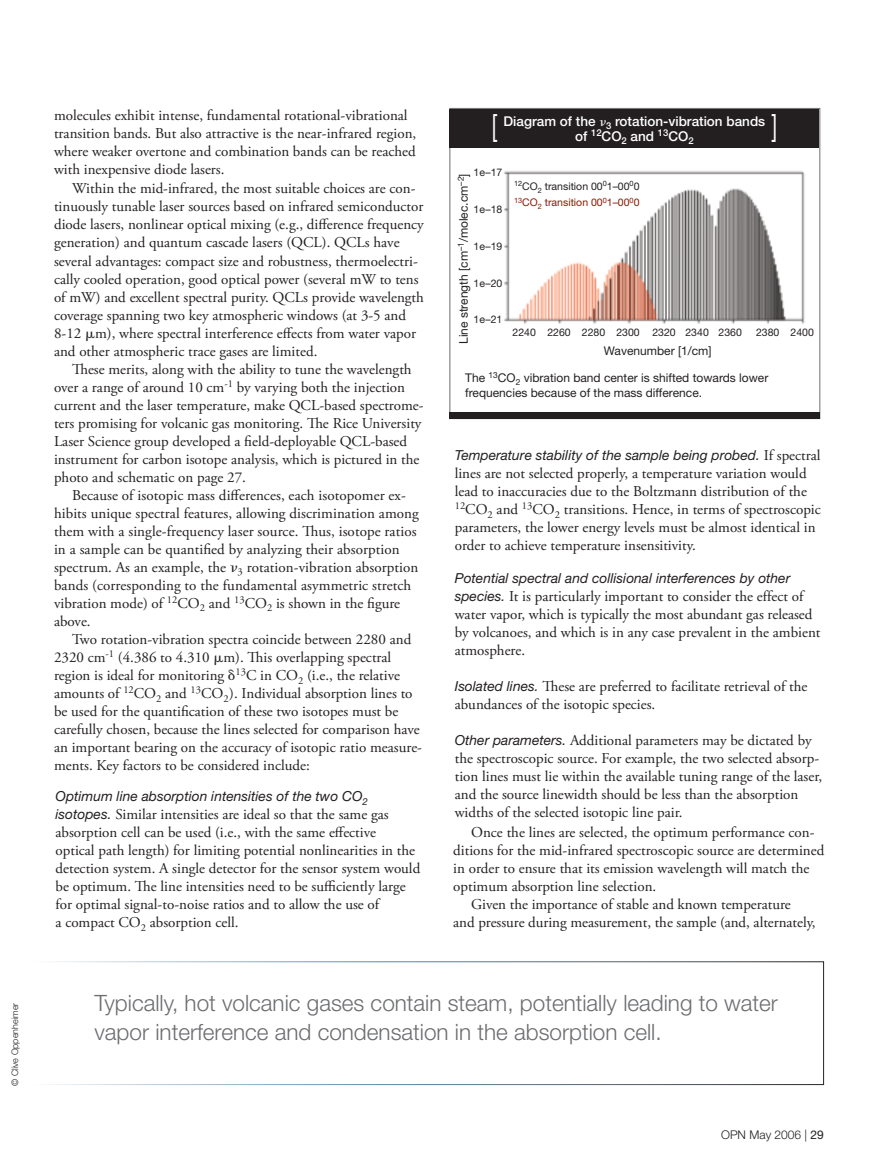
<style>
.page{position:relative;width:878px;height:1175px;background:#fff}
.page>*{position:absolute;margin:0;border:0;box-sizing:border-box;transform-origin:0 0}
.t1{font:30px "Helvetica Neue";color:#fff;scale:.7 1}
.t2{font:300 22.5px/28.5px "Helvetica Neue";color:#6c6d70}
.t3{font:15px/18px "Adobe Garamond Pro";color:#231f20}
.t4{font:15px/18px "Adobe Garamond";color:#231f20}
.t5{font:italic 13.8px "Helvetica Neue";color:#231f20}
.t6{font:500 13.5px/15px "Helvetica Neue";color:#fff;text-align:center}
.t7{font:12px/15px "Helvetica Neue";color:#231f20}
.t8{font:300 12px "Helvetica Neue";color:#231f20}
.t9{font:10.5px/16.5px "Helvetica Neue";color:#231f20}
.t10{font:300 9px "Helvetica Neue";color:#231f20}
.s1{font-family:"Mathematical Pi One"}
.s2{font-family:"Helvetica Neue";font-style:italic;font-size:13.8px}
.s3{font-family:"Mathematical Pi One";font-weight:400}
.s4{color:#891c02}
.s5{font-family:"Adobe Garamond Pro";font-style:normal;font-size:15px}
.s6{font-weight:400}
</style>
<div class="page">
<div style="left:32px;top:961px;width:792px;height:123px;border:1px solid #fff"></div>
<div style="left:449px;top:109px;width:370px;height:38px;background:#231f20"></div>
<div style="left:449px;top:412px;width:371px;height:6px;background:#231f20"></div>
<img style="left:504px;top:171px;width:301px;height:153px">
<p class="t10" style="left:9px;top:1086px;width:85px;rotate:-90deg">© Clive Oppenheimer</p>
<p class="t3" style="left:54px;top:106px;width:364px">molecules exhibit intense, fundamental rotational-vibrational transition bands. But also attractive is the near-infrared region, where weaker overtone and combination bands can be reached with inexpensive diode lasers.</p>
<p class="t3" style="left:54px;top:179px;width:371px;text-indent:18px">Within the mid-infrared, the most suitable choices are con&shy;tinuously tunable laser sources based on infrared semiconductor diode lasers, nonlinear optical mixing (e.g., difference frequency generation) and quantum cascade lasers (QCL). QCLs have several advantages: compact size and robustness, thermoelectri&shy;cally cooled operation, good optical power (several mW to tens of mW) and excellent spectral purity. QCLs provide wavelength coverage spanning two key atmospheric windows (at 3-5 and 8-12 <span class="s1">m</span>m), where spectral interference effects from water vapor and other atmospheric trace gases are limited.</p>
<p class="t3" style="left:54px;top:360px;width:371px;text-indent:18px">These merits, along with the ability to tune the wavelength over a range of around 10 cm<sup>-1</sup> by varying both the injection current and the laser temperature, make QCL-based spectrome&shy;ters promising for volcanic gas monitoring. The Rice University Laser Science group developed a field-deployable QCL-based instrument for carbon isotope analysis, which is pictured in the photo and schematic on page 27.</p>
<p class="t3" style="left:54px;top:486px;width:366px;text-indent:18px">Because of isotopic mass differences, each isotopomer ex&shy;hibits unique spectral features, allowing discrimination among them with a single-frequency laser source. Thus, isotope ratios in a sample can be quantified by analyzing their absorption spectrum. As an example, the <span class="s1">n</span><sub>3</sub> rotation-vibration absorption bands (corresponding to the fundamental asymmetric stretch vibration mode) of <sup>12</sup>CO<sub>2</sub> and <sup>13</sup>CO<sub>2</sub> is shown in the figure above.</p>
<p class="t3" style="left:54px;top:630px;width:369px;text-indent:18px">Two rotation-vibration spectra coincide between 2280 and 2320 cm<sup>-1</sup> (4.386 to 4.310 <span class="s1">m</span>m). This overlapping spectral region is ideal for monitoring <span class="s1">d</span><sup>13</sup>C in CO<sub>2</sub> (i.e., the relative amounts of <sup>12</sup>CO<sub>2</sub> and <sup>13</sup>CO<sub>2</sub>). Individual absorption lines to be used for the quantification of these two isotopes must be carefully chosen, because the lines selected for comparison have an important bearing on the accuracy of isotopic ratio measure&shy;ments. Key factors to be considered include:</p>
<p class="t5" style="left:56px;top:788px;width:314px">Optimum line absorption intensities of the two CO<sub>2</sub></p>
<p class="t3" style="left:56px;top:806px;width:366px"><span class="s2">isotopes.</span> Similar intensities are ideal so that the same gas absorption cell can be used (i.e., with the same effective<br>optical path length) for limiting potential nonlinearities in the detection system. A single detector for the sensor system would be optimum. The line intensities need to be sufficiently large for optimal signal-to-noise ratios and to allow the use of<br>a compact CO<sub>2</sub> absorption cell.</p>
<h1 class="t1" style="left:491px;top:108px;width:9px">[</h1>
<h1 class="t1" style="left:771px;top:108px;width:9px">]</h1>
<p class="t6" style="left:503px;top:113px;width:263px">Diagram of the <span class="s3">n</span><sub>3</sub> rotation-vibration bands of <sup>12</sup>CO<sub>2</sub> and <sup>13</sup>CO<sub>2</sub></p>
<p class="t9" style="left:473px;top:164px;width:30px">1e–17</p>
<p class="t9" style="left:473px;top:201px;width:30px">1e–18</p>
<p class="t9" style="left:473px;top:238px;width:30px">1e–19</p>
<p class="t9" style="left:473px;top:274px;width:30px">1e–20</p>
<p class="t9" style="left:473px;top:311px;width:30px">1e–21</p>
<p class="t7" style="left:456px;top:344px;width:172px;rotate:-90deg">Line strength [cm<sup>–1</sup>/molec.cm<sup>–2</sup>]</p>
<p class="t9" style="left:514px;top:178px;width:127px"><sup>12</sup>CO<sub>2</sub> transition 00<sup>0</sup>1–00<sup>0</sup>0<br><sup>13</sup><span class="s4">CO</span><sub>2</sub> <span class="s4">transition 00</span><sup>0</sup><span class="s4">1–00</span><sup>0</sup><span class="s4">0</span></p>
<p class="t9" style="left:512px;top:324px;width:231px">2240 2260 2280 2300 2320 2340 2360</p>
<p class="t9" style="left:756px;top:324px;width:59px">2380 2400</p>
<p class="t7" style="left:604px;top:343px;width:109px">Wavenumber [1/cm]</p>
<p class="t7" style="left:465px;top:370px;width:304px">The <sup>13</sup>CO<sub>2</sub> vibration band center is shifted towards lower frequencies because of the mass difference.</p>
<p class="t5" style="left:454px;top:447px;width:367px">Temperature stability of the sample being probed. <span class="s5">If spectral</span></p>
<p class="t3" style="left:454px;top:465px;width:367px">lines are not selected properly, a temperature variation would lead to inaccuracies due to the Boltzmann distribution of the <sup>12</sup>CO<sub>2</sub> and <sup>13</sup>CO<sub>2</sub> transitions. Hence, in terms of spectroscopic parameters, the lower energy levels must be almost identical in order to achieve temperature insensitivity.</p>
<p class="t5" style="left:454px;top:570px;width:337px">Potential spectral and collisional interferences by other</p>
<p class="t4" style="left:454px;top:587px;width:367px"><span class="s2">species.</span> It is particularly important to consider the effect of water vapor, which is typically the most abundant gas released by volcanoes, and which is in any case prevalent in the ambient atmosphere.</p>
<p class="t3" style="left:454px;top:678px;width:354px"><span class="s2">Isolated lines.</span> These are preferred to facilitate retrieval of the abundances of the isotopic species.</p>
<p class="t3" style="left:454px;top:732px;width:369px"><span class="s2">Other parameters.</span> Additional parameters may be dictated by the spectroscopic source. For example, the two selected absorp&shy;tion lines must lie within the available tuning range of the laser, and the source linewidth should be less than the absorption widths of the selected isotopic line pair.</p>
<p class="t3" style="left:471px;top:823px;width:345px">Once the lines are selected, the optimum performance con-</p>
<p class="t3" style="left:453px;top:841px;width:372px">ditions for the mid-infrared spectroscopic source are determined</p>
<p class="t3" style="left:453px;top:859px;width:357px">in order to ensure that its emission wavelength will match the</p>
<p class="t3" style="left:453px;top:877px;width:204px">optimum absorption line selection.</p>
<p class="t3" style="left:471px;top:895px;width:321px">Given the importance of stable and known temperature</p>
<p class="t3" style="left:453px;top:913px;width:364px">and pressure during measurement, the sample (and, alternately,</p>
<h2 class="t2" style="left:94px;top:988px;width:685px">Typically, hot volcanic gases contain steam, potentially leading to water vapor interference and condensation in the absorption cell.</h2>
<p class="t8" style="left:721px;top:1127px;width:104px">OPN May 2006 | <span class="s6">29</span></p>
</div>
